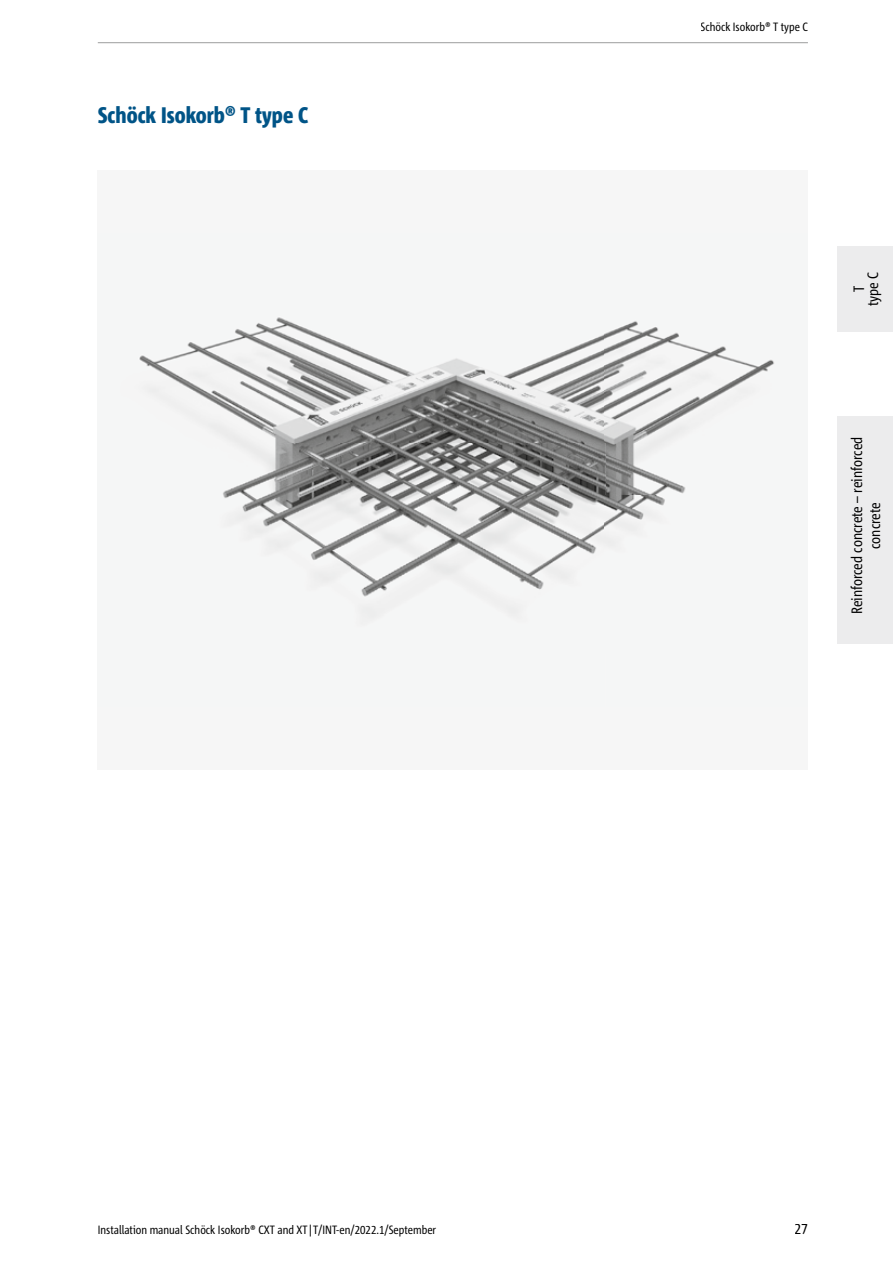
<style>
.page{position:relative;width:893px;height:1263px;background:#fff}
.page>*{position:absolute;margin:0;border:0;box-sizing:border-box;transform-origin:0 0}
.t1{font:800 condensed 22.5px "Corpid Schoeck";color:#005487}
.t2{font:condensed 15px/14.1px "Corpid Schoeck";color:#000;text-align:center}
.t3{font:condensed 12px "Corpid Schoeck";color:#000}
</style>
<div class="page">
<div style="left:98px;top:170px;width:710px;height:600px;background:#f6f6f6"></div>
<img style="left:139px;top:317px;width:635px;height:280px">
<div style="left:838px;top:416px;width:55px;height:227px;background:#ececed"></div>
<div style="left:838px;top:247px;width:55px;height:85px;background:#ececed"></div>
<hr style="left:98px;top:42px;width:710px;height:1px;background:#9c9d9d">
<h1 class="t1" style="left:98px;top:101px;width:212px">Schöck Isokorb® T type C</h1>
<p class="t3" style="left:98px;top:1222px;width:340px">Installation manual Schöck Isokorb® CXT and XT|T/INT-en/2022.1/September</p>
<p class="t3" style="left:700px;top:19px;width:109px">Schöck Isokorb® T type C</p>
<p class="t2" style="left:852px;top:306px;width:36px;rotate:-90deg">T type C</p>
<p class="t2" style="left:848px;top:614px;width:179px;line-height:18px;rotate:-90deg">Reinforced concrete – reinforced concrete</p>
<p class="t2" style="left:794px;top:1222px;width:15px">27</p>
</div>
